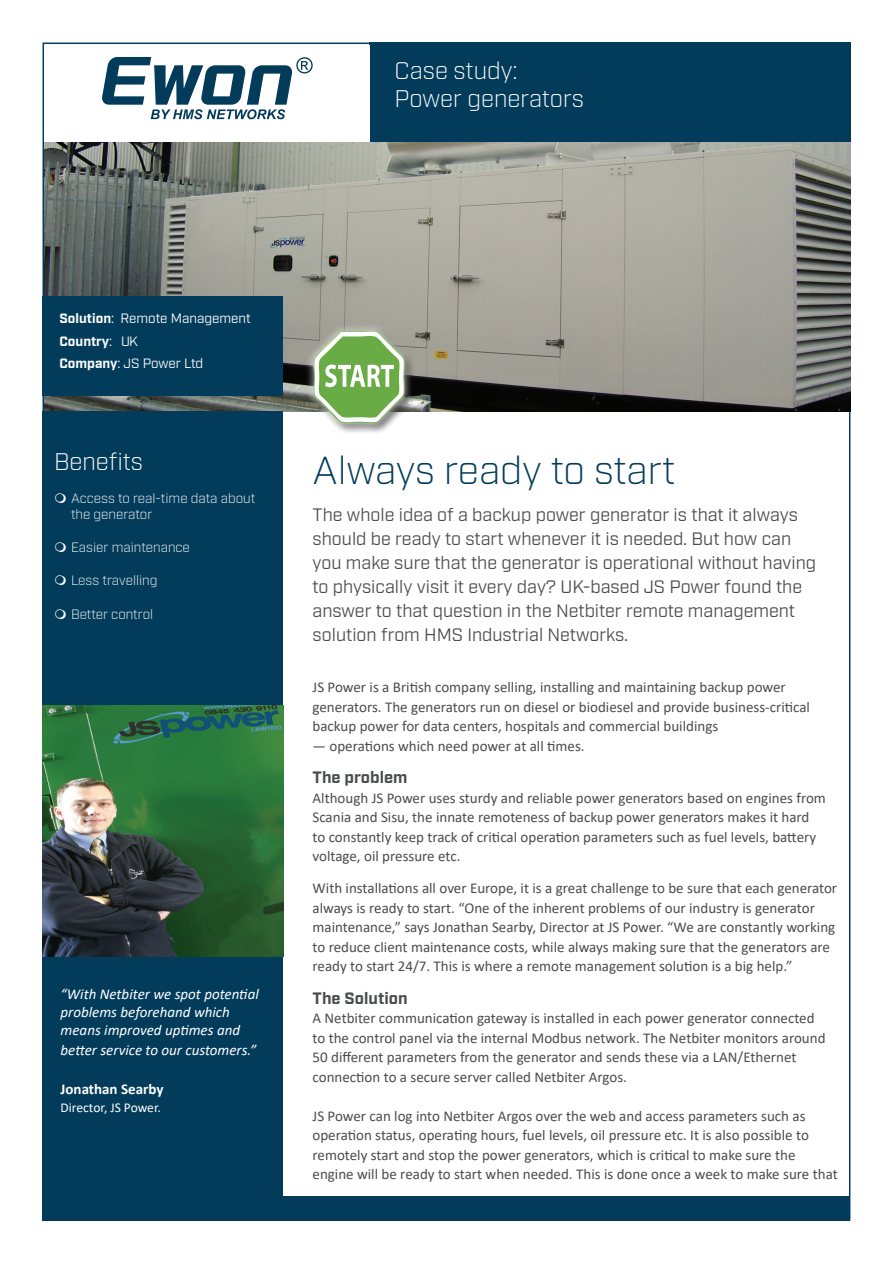
<style>
.page{position:relative;width:893px;height:1263px;background:#fff}
.page>*{position:absolute;margin:0;border:0;box-sizing:border-box;transform-origin:0 0}
.BigBlueTitle{font:300 39px "Industry";letter-spacing:-.005em;color:#033c5b}
.Blue_Heading{font:300 24px "Industry";color:#fff}
.IntroBold{font:18px/24px "Industry";color:#4b4c4d}
.subhead{font:700 16.5px "Industry";color:#4b4c4d}
.subhead-2{font:15px/19.5px "Calibri";color:#4b4c4d}
.IntroBold-2{font:15px/19.5px "Calibri";color:#4b4c4d}
.Italics10{font:italic 15px/18px "Calibri";color:#fff}
.Italics10-2{font:700 15px "Calibri";color:#fff}
.BlueSideBar{font:300 13.5px/16.2px "Industry";color:#fff}
.t1{font:13.5px "Industry";color:#fff}
.Italics10-3{font:13.5px "Calibri";color:#fff}
.t2{font:700 13.5px "Industry";color:#fff}
.s1{font-weight:700}
.s2{font-weight:400}
</style>
<div class="page">
<div style="left:43px;top:1196px;width:807px;height:24px;background:#033c5b"></div>
<img style="left:44px;top:142px;width:806px;height:269px">
<div style="left:43px;top:411px;width:240px;height:786px;background:#033c5b"></div>
<div style="left:369px;top:43px;width:481px;height:99px;background:#033c5b"></div>
<div style="left:43px;top:296px;width:240px;height:99px;background:#033c5b"></div>
<svg style="left:102px;top:57px;width:211px;height:62px"></svg>
<div style="left:310px;top:327px;width:105px;height:107px;background:#231f20;opacity:.75"></div>
<div style="left:305px;top:323px;width:108px;height:108px;background:#fff;opacity:.75"></div>
<div style="left:311px;top:312px;width:115px;height:114px;background:#fff;opacity:.3"></div>
<img style="left:43px;top:706px;width:240px;height:251px">
<p class="Blue_Heading" style="left:395px;top:56px;width:125px">Case study:</p>
<p class="Blue_Heading" style="left:395px;top:85px;width:191px">Power generators</p>
<p class="t1" style="left:60px;top:310px;width:193px"><span class="s1">Solution</span>: Remote Management</p>
<p class="t2" style="left:60px;top:333px;width:80px">Country<span class="s2">: UK</span></p>
<p class="t1" style="left:60px;top:355px;width:145px"><span class="s1">Company</span>: JS Power Ltd</p>
<p class="Blue_Heading" style="left:54px;top:447px;width:90px">Benefits</p>
<p class="BlueSideBar" style="left:71px;top:490px;width:186px">Access to real-time data about the generator</p>
<p class="BlueSideBar" style="left:71px;top:539px;width:120px">Easier maintenance</p>
<p class="BlueSideBar" style="left:71px;top:573px;width:88px">Less travelling</p>
<p class="BlueSideBar" style="left:71px;top:606px;width:84px">Better control</p>
<p class="Italics10" style="left:61px;top:984px;width:200px">“With Netbiter we spot potential problems beforehand which means improved uptimes and</p>
<p class="Italics10" style="left:61px;top:1040px;width:197px">better service to our customers.”</p>
<p class="Italics10-2" style="left:61px;top:1078px;width:104px">Jonathan Searby</p>
<p class="Italics10-3" style="left:61px;top:1098px;width:102px">Director, JS Power.</p>
<p class="BigBlueTitle" style="left:313px;top:447px;width:365px">Always ready to start</p>
<p class="IntroBold" style="left:313px;top:503px;width:505px">The whole idea of a backup power generator is that it always should be ready to start whenever it is needed. But how can you make sure that the generator is operational without having to physically visit it every day? UK-based JS Power found the answer to that question in the Netbiter remote management solution from HMS Industrial Networks.</p>
<p class="IntroBold-2" style="left:313px;top:677px;width:499px">JS Power is a British company selling, installing and maintaining backup power generators. The generators run on diesel or biodiesel and provide business-critical backup power for data centers, hospitals and commercial buildings</p>
<p class="IntroBold-2" style="left:313px;top:736px;width:274px">— operations which need power at all times.</p>
<p class="subhead" style="left:313px;top:767px;width:96px">The problem</p>
<p class="subhead-2" style="left:313px;top:787px;width:515px">Although JS Power uses sturdy and reliable power generators based on engines from Scania and Sisu, the innate remoteness of backup power generators makes it hard to constantly keep track of critical operation parameters such as fuel levels, battery voltage, oil pressure etc.</p>
<p class="subhead-2" style="left:313px;top:878px;width:526px">With installations all over Europe, it is a great challenge to be sure that each generator always is ready to start. “One of the inherent problems of our industry is generator maintenance,” says Jonathan Searby, Director at JS Power. “We are constantly working to reduce client maintenance costs, while always making sure that the generators are ready to start 24/7. This is where a remote management solution is a big help.”</p>
<p class="subhead" style="left:313px;top:988px;width:97px">The Solution</p>
<p class="subhead-2" style="left:313px;top:1008px;width:514px">A Netbiter communication gateway is installed in each power generator connected to the control panel via the internal Modbus network. The Netbiter monitors around 50 different parameters from the generator and sends these via a LAN/Ethernet connection to a secure server called Netbiter Argos.</p>
<p class="subhead-2" style="left:313px;top:1105px;width:527px">JS Power can log into Netbiter Argos over the web and access parameters such as operation status, operating hours, fuel levels, oil pressure etc. It is also possible to remotely start and stop the power generators, which is critical to make sure the engine will be ready to start when needed. This is done once a week to make sure that</p>
</div>
